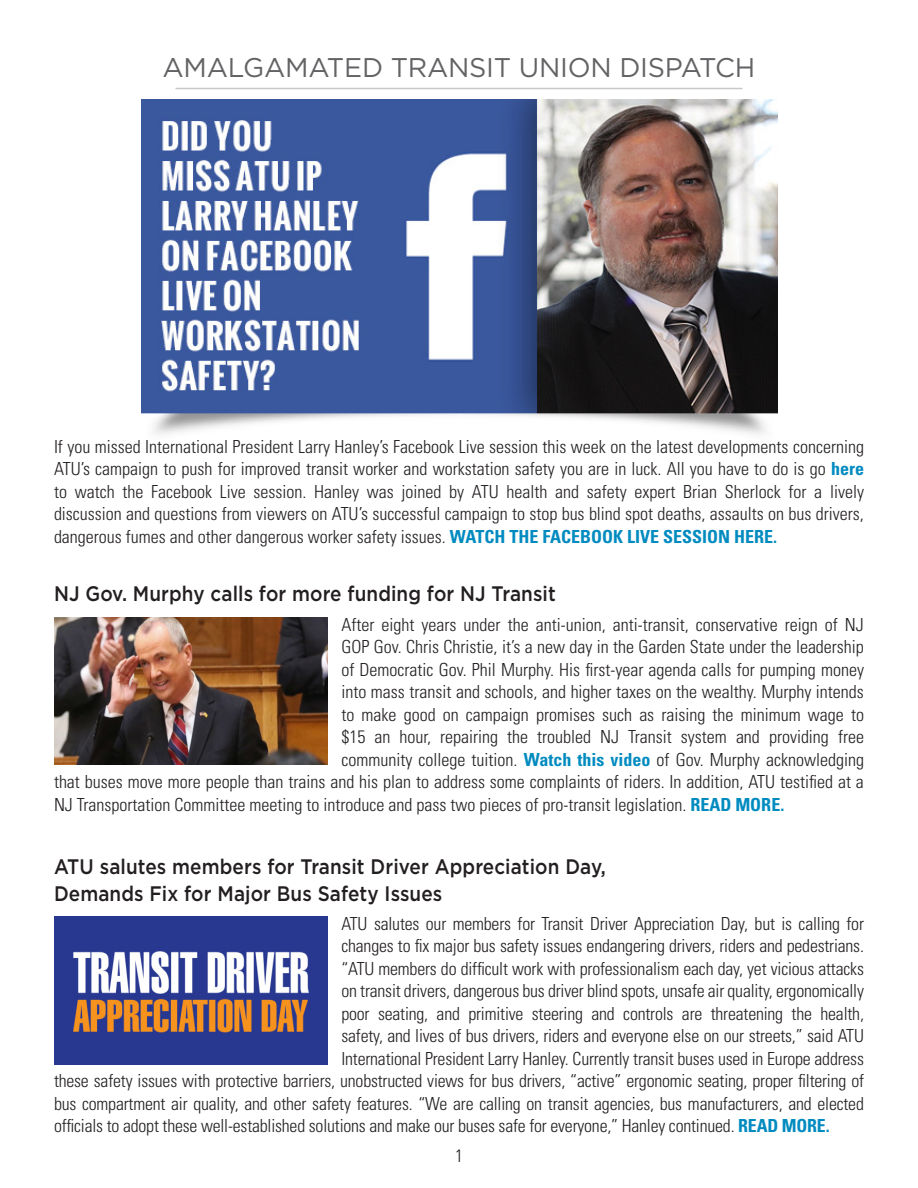
<style>
.page{position:relative;width:918px;height:1188px;background:#fff}
.page>*{position:absolute;margin:0;border:0;box-sizing:border-box;transform-origin:0 0}
.t1{font:27px "Gotham";letter-spacing:-.01em;color:#636366}
.t2{font:500 21px/27px "Gotham";letter-spacing:.005em;color:#231f20;scale:.9 1}
.t3{font:300 condensed 18px/22.5px "Univers";letter-spacing:-.01em;color:#231f20;text-align:justify}
.s1{font-weight:700;color:#008bc0}
</style>
<div class="page">
<img style="left:142px;top:99px;width:635px;height:336px">
<hr style="left:176px;top:88px;width:566px;height:1px;background:#c7c8ca">
<img style="left:54px;top:617px;width:274px;height:148px">
<img style="left:54px;top:917px;width:274px;height:147px">
<p class="t1" style="left:163px;top:52px;width:594px">AMALGAMATED TRANSIT UNION DISPATCH</p>
<p class="t3" style="left:54px;top:435px;width:812px">If you missed International President Larry Hanley’s Facebook Live session this week on the latest developments concerning ATU’s campaign to push for improved transit worker and workstation safety you are in luck. All you have to do is go <span class="s1">here </span>to watch the Facebook Live session. Hanley was joined by ATU health and safety expert Brian Sherlock for a lively discussion and questions from viewers on ATU’s successful campaign to stop bus blind spot deaths, assaults on bus drivers, dangerous fumes and other dangerous worker safety issues. <span class="s1">WATCH THE FACEBOOK LIVE SESSION HERE.</span></p>
<p class="t2" style="left:54px;top:580px;width:559px">NJ Gov. Murphy calls for more funding for NJ Transit</p>
<p class="t3" style="left:341px;top:613px;width:524px">After eight years under the anti-union, anti-transit, conservative reign of NJ</p>
<p class="t3" style="left:341px;top:635px;width:524px">GOP Gov. Chris Christie, it’s a new day in the Garden State under the leadership</p>
<p class="t3" style="left:341px;top:658px;width:524px">of Democratic Gov. Phil Murphy. His first-year agenda calls for pumping money</p>
<p class="t3" style="left:341px;top:680px;width:524px">into mass transit and schools, and higher taxes on the wealthy. Murphy intends</p>
<p class="t3" style="left:341px;top:703px;width:524px">to make good on campaign promises such as raising the minimum wage to</p>
<p class="t3" style="left:341px;top:725px;width:524px">$15 an hour, repairing the troubled NJ Transit system and providing free</p>
<p class="t3" style="left:341px;top:748px;width:524px">community college tuition. <span class="s1">Watch this video</span> of Gov. Murphy acknowledging</p>
<p class="t3" style="left:54px;top:770px;width:811px">that buses move more people than trains and his plan to address some complaints of riders. In addition, ATU testified at a</p>
<p class="t3" style="left:54px;top:793px;width:732px">NJ Transportation Committee meeting to introduce and pass two pieces of pro-transit legislation. <span class="s1">READ MORE.</span></p>
<p class="t2" style="left:54px;top:852px;width:615px">ATU salutes members for Transit Driver Appreciation Day,<br>Demands Fix for Major Bus Safety Issues</p>
<p class="t3" style="left:341px;top:912px;width:524px">ATU salutes our members for Transit Driver Appreciation Day, but is calling for</p>
<p class="t3" style="left:341px;top:934px;width:524px">changes to fix major bus safety issues endangering drivers, riders and pedestrians.</p>
<p class="t3" style="left:341px;top:957px;width:524px">“ATU members do difficult work with professionalism each day, yet vicious attacks</p>
<p class="t3" style="left:341px;top:979px;width:524px">on transit drivers, dangerous bus driver blind spots, unsafe air quality, ergonomically</p>
<p class="t3" style="left:341px;top:1002px;width:524px">poor seating, and primitive steering and controls are threatening the health,</p>
<p class="t3" style="left:341px;top:1024px;width:524px">safety, and lives of bus drivers, riders and everyone else on our streets,” said ATU</p>
<p class="t3" style="left:341px;top:1047px;width:524px">International President Larry Hanley. Currently transit buses used in Europe address</p>
<p class="t3" style="left:54px;top:1069px;width:812px">these safety issues with protective barriers, unobstructed views for bus drivers, “active” ergonomic seating, proper filtering of</p>
<p class="t3" style="left:54px;top:1092px;width:811px">bus compartment air quality, and other safety features. “We are calling on transit agencies, bus manufacturers, and elected</p>
<p class="t3" style="left:54px;top:1114px;width:777px">officials to adopt these well-established solutions and make our buses safe for everyone,” Hanley continued. <span class="s1">READ MORE.</span></p>
<p class="t3" style="left:455px;top:1144px;width:9px">1</p>
</div>
